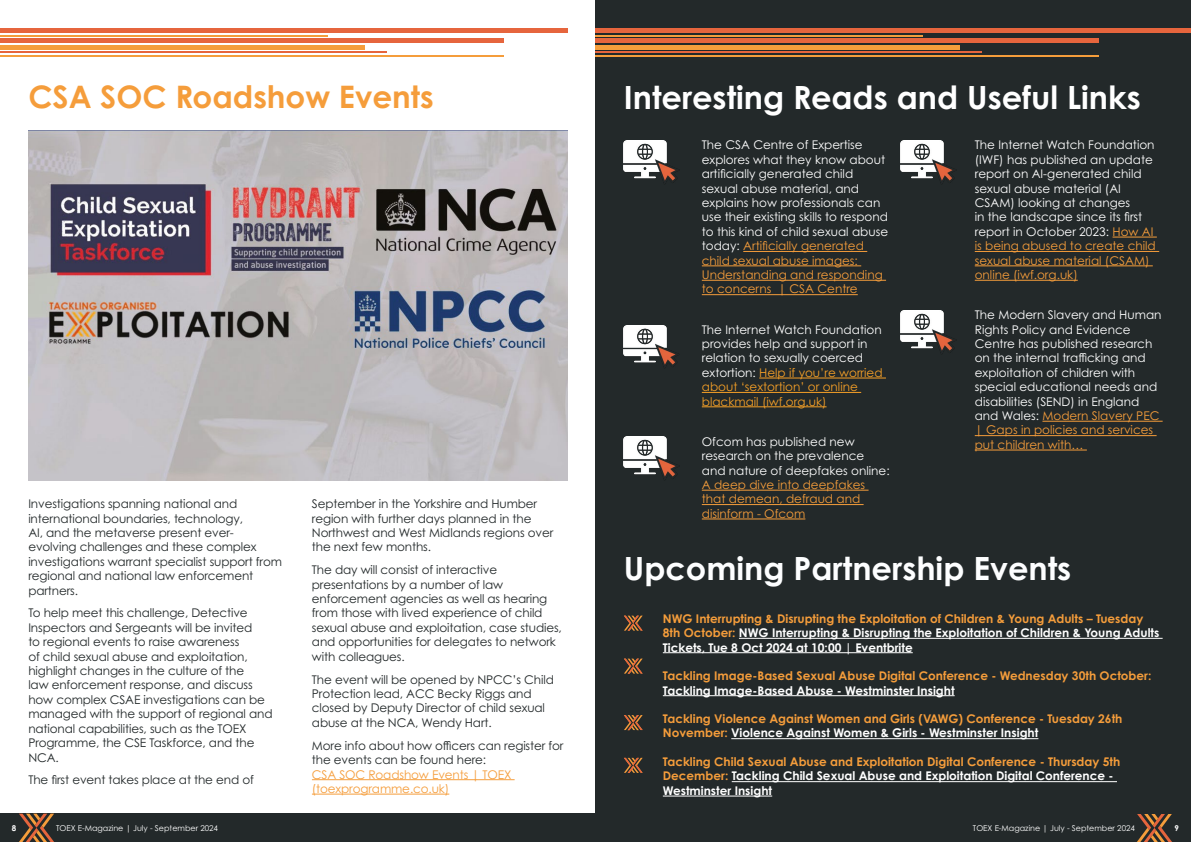
<style>
.page{position:relative;width:1191px;height:842px;background:#fff}
.page>*{position:absolute;margin:0;border:0;box-sizing:border-box;transform-origin:0 0}
.t1{font:700 32px "Century Gothic Pro";color:#fff}
.t2{font:700 32px "Century Gothic Pro";color:#fdfeff}
.t3{font:700 31px "Century Gothic Pro";color:#f59d3b}
.t4{font:12px/14.4px "Century Gothic Pro";letter-spacing:-.01em;color:#23292a}
.t5{font:12px/14.4px "Century Gothic Pro";color:#fff}
.t6{font:700 12px/14.4px "Century Gothic Pro";color:#f59d3b}
.t7{font:700 12px/14.4px "Century Gothic Pro";color:#fff}
.t8{font:8px "Century Gothic Pro";color:#fff}
.t9{font:700 8px "Century Gothic Pro";color:#fff}
.s1{color:#f59d3b}
.s2{color:#f6a027}
.s3{color:#fff}
</style>
<div class="page">
<div style="left:0;top:814px;width:1191px;height:28px;background:#23292a"></div>
<svg style="left:19px;top:814px;width:35px;height:28px"></svg>
<svg style="left:1137px;top:814px;width:35px;height:28px"></svg>
<hr style="left:312px;top:779px;width:202px;height:1px;background:#f59d3b">
<hr style="left:312px;top:794px;width:137px;height:1px;background:#f59d3b">
<img style="left:29px;top:130px;width:538px;height:350px">
<div style="left:0;top:28px;width:567px;height:5px;background:#e6653d"></div>
<hr style="left:0;top:39px;width:503px;height:4px;background:#e6653d">
<hr style="left:0;top:35px;width:327px;height:2px;background:#f59d3b">
<hr style="left:0;top:51px;width:387px;height:2px;background:#e6653d">
<hr style="left:0;top:55px;width:503px;height:2px;background:#f59d3b">
<hr style="left:0;top:45px;width:364px;height:4px;background:#f59d3b">
<div style="left:595px;top:0;width:596px;height:814px;background:#23292a"></div>
<hr style="left:743px;top:251px;width:124px;height:1px;background:#f59d3b">
<hr style="left:702px;top:266px;width:159px;height:1px;background:#f59d3b">
<hr style="left:702px;top:280px;width:184px;height:1px;background:#f59d3b">
<hr style="left:702px;top:294px;width:155px;height:1px;background:#f59d3b">
<hr style="left:759px;top:378px;width:127px;height:1px;background:#f6a027">
<hr style="left:702px;top:392px;width:159px;height:1px;background:#f6a027">
<hr style="left:702px;top:406px;width:124px;height:1px;background:#f6a027">
<hr style="left:702px;top:490px;width:166px;height:1px;background:#f59d3b">
<hr style="left:702px;top:504px;width:161px;height:1px;background:#f59d3b">
<hr style="left:702px;top:519px;width:103px;height:1px;background:#f59d3b">
<hr style="left:1112px;top:237px;width:44px;height:1px;background:#f59d3b">
<hr style="left:974px;top:251px;width:185px;height:1px;background:#f59d3b">
<hr style="left:974px;top:266px;width:178px;height:1px;background:#f59d3b">
<hr style="left:974px;top:280px;width:103px;height:1px;background:#f59d3b">
<hr style="left:1042px;top:421px;width:120px;height:1px;background:#f59d3b">
<hr style="left:974px;top:435px;width:182px;height:1px;background:#f59d3b">
<hr style="left:974px;top:450px;width:112px;height:1px;background:#f59d3b">
<div style="left:595px;top:28px;width:596px;height:5px;background:#e6653d"></div>
<hr style="left:595px;top:39px;width:503px;height:4px;background:#e6653d">
<hr style="left:595px;top:35px;width:328px;height:2px;background:#f59d3b">
<hr style="left:595px;top:51px;width:387px;height:2px;background:#e6653d">
<hr style="left:595px;top:55px;width:503px;height:2px;background:#f59d3b">
<hr style="left:595px;top:45px;width:365px;height:4px;background:#f59d3b">
<img style="left:624px;top:141px;width:52px;height:40px">
<img style="left:624px;top:325px;width:52px;height:40px">
<img style="left:624px;top:437px;width:52px;height:40px">
<img style="left:900px;top:311px;width:53px;height:40px">
<img style="left:900px;top:141px;width:53px;height:40px">
<hr style="left:739px;top:638px;width:423px;height:1px;background:#fff">
<hr style="left:663px;top:652px;width:249px;height:1px;background:#fff">
<hr style="left:663px;top:695px;width:291px;height:1px;background:#fff">
<hr style="left:731px;top:738px;width:307px;height:1px;background:#fff">
<hr style="left:731px;top:781px;width:386px;height:1px;background:#fff">
<hr style="left:663px;top:796px;width:109px;height:1px;background:#fff">
<svg style="left:624px;top:616px;width:18px;height:15px"></svg>
<svg style="left:624px;top:658px;width:18px;height:16px"></svg>
<svg style="left:624px;top:715px;width:18px;height:15px"></svg>
<svg style="left:624px;top:758px;width:18px;height:15px"></svg>
<p class="t3" style="left:28px;top:77px;width:407px">CSA SOC Roadshow Events</p>
<p class="t1" style="left:624px;top:77px;width:518px">Interesting Reads and Useful Links</p>
<p class="t5" style="left:702px;top:138px;width:188px">The CSA Centre of Expertise explores what they know about artificially generated child sexual abuse material, and explains how professionals can use their existing skills to respond to this kind of child sexual abuse today: <span class="s1">Artificially generated child sexual abuse images:<br>Understanding and responding to concerns | CSA Centre</span></p>
<p class="t5" style="left:702px;top:322px;width:182px">The Internet Watch Foundation provides help and support in relation to sexually coerced extortion: <span class="s2">Help if you’re worried about ‘sextortion’ or online blackmail (iwf.org.uk)</span></p>
<p class="t5" style="left:702px;top:434px;width:189px">Ofcom has published new research on the prevalence and nature of deepfakes online:<br><span class="s1">A deep dive into deepfakes that demean, defraud and disinform - Ofcom</span></p>
<p class="t5" style="left:974px;top:138px;width:183px">The Internet Watch Foundation (IWF) has published an update report on AI-generated child sexual abuse material (AI<br>CSAM) looking at changes<br>in the landscape since its first report in October 2023: <span class="s1">How AI is being abused to create child sexual abuse material (CSAM) online (iwf.org.uk)</span></p>
<p class="t5" style="left:974px;top:308px;width:188px">The Modern Slavery and Human<br>Rights Policy and Evidence<br>Centre has published research on the internal trafficking and exploitation of children with special educational needs and disabilities (SEND) in England and Wales: <span class="s1">Modern Slavery PEC | Gaps in policies and services put children with…</span></p>
<p class="t4" style="left:28px;top:496px;width:255px">Investigations spanning national and international boundaries, technology,<br>AI, and the metaverse present ever&shy;evolving challenges and these complex investigations warrant specialist support from regional and national law enforcement partners.</p>
<p class="t4" style="left:28px;top:606px;width:246px">To help meet this challenge, Detective Inspectors and Sergeants will be invited<br>to regional events to raise awareness<br>of child sexual abuse and exploitation, highlight changes in the culture of the<br>law enforcement response, and discuss how complex CSAE investigations can be managed with the support of regional and national capabilities, such as the TOEX Programme, the CSE Taskforce, and the NCA.</p>
<p class="t4" style="left:28px;top:773px;width:227px">The first event takes place at the end of</p>
<p class="t4" style="left:312px;top:496px;width:243px">September in the Yorkshire and Humber region with further days planned in the Northwest and West Midlands regions over the next few months.</p>
<p class="t4" style="left:312px;top:563px;width:251px">The day will consist of interactive presentations by a number of law enforcement agencies as well as hearing from those with lived experience of child sexual abuse and exploitation, case studies, and opportunities for delegates to network with colleagues.</p>
<p class="t4" style="left:312px;top:672px;width:243px">The event will be opened by NPCC’s Child Protection lead, ACC Becky Riggs and closed by Deputy Director of child sexual abuse at the NCA, Wendy Hart.</p>
<p class="t4" style="left:312px;top:738px;width:253px">More info about how officers can register for the events can be found here:<br><span class="s1">CSA SOC Roadshow Events | TOEX (toexprogramme.co.uk)</span></p>
<p class="t2" style="left:624px;top:548px;width:449px">Upcoming Partnership Events</p>
<p class="t7" style="left:663px;top:611px;width:498px"><span class="s1">NWG Interrupting &amp; Disrupting the Exploitation of Children &amp; Young Adults – Tuesday<br>8th October:</span> NWG Interrupting &amp; Disrupting the Exploitation of Children &amp; Young Adults<br>Tickets, Tue 8 Oct 2024 at 10:00 | Eventbrite</p>
<p class="t6" style="left:663px;top:668px;width:490px">Tackling Image-Based Sexual Abuse Digital Conference - Wednesday 30th October:<br><span class="s3">Tackling Image-Based Abuse - Westminster Insight</span></p>
<p class="t6" style="left:663px;top:711px;width:461px">Tackling Violence Against Women and Girls (VAWG) Conference - Tuesday 26th<br>November: <span class="s3">Violence Against Women &amp; Girls - Westminster Insight</span></p>
<p class="t6" style="left:663px;top:754px;width:459px">Tackling Child Sexual Abuse and Exploitation Digital Conference - Thursday 5th<br>December: <span class="s3">Tackling Child Sexual Abuse and Exploitation Digital Conference -<br>Westminster Insight</span></p>
<p class="t9" style="left:12px;top:823px;width:6px">8</p>
<p class="t8" style="left:56px;top:823px;width:163px">TOEX E-Magazine | July - September 2024</p>
<p class="t8" style="left:973px;top:823px;width:163px">TOEX E-Magazine | July - September 2024</p>
<p class="t9" style="left:1174px;top:823px;width:6px">9</p>
</div>
